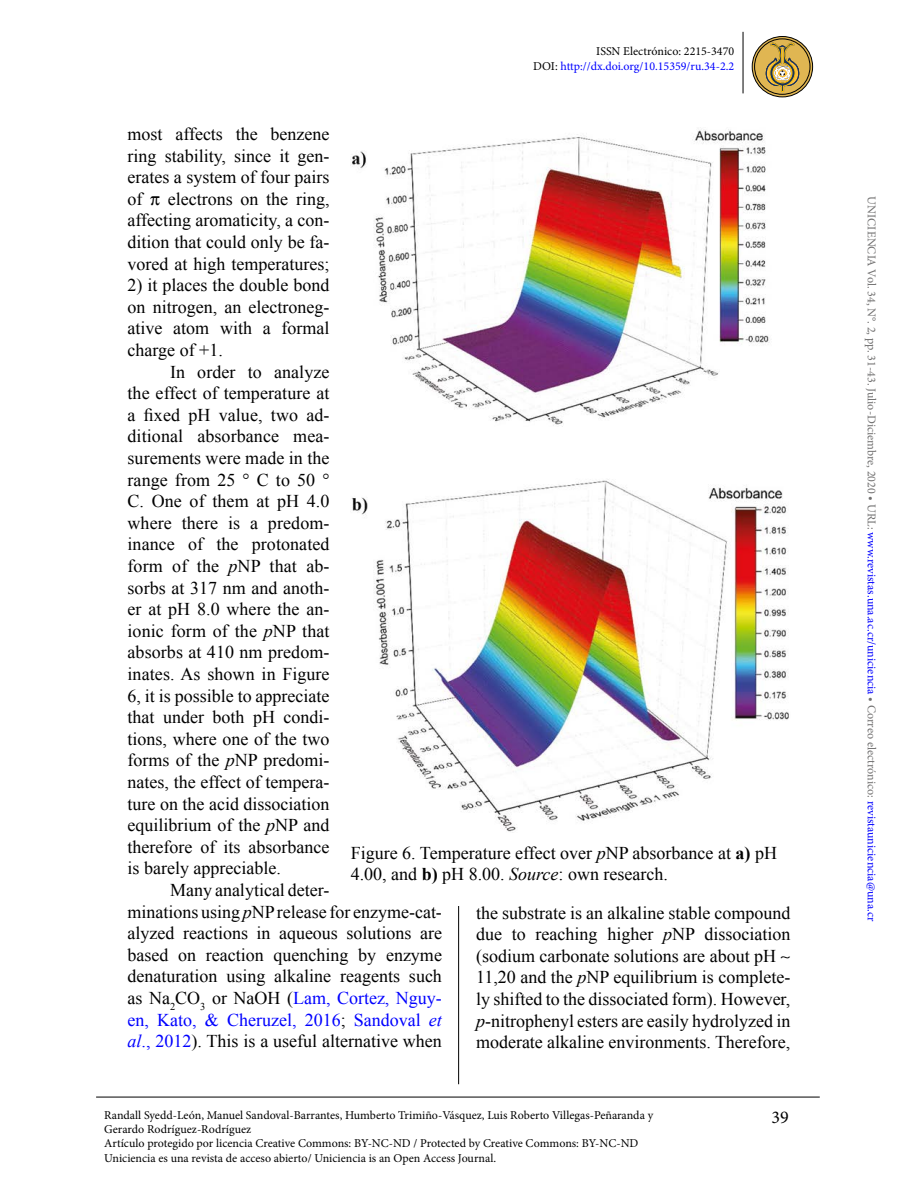
<style>
.page{position:relative;width:918px;height:1188px;background:#fff}
.page>*{position:absolute;margin:0;border:0;box-sizing:border-box;transform-origin:0 0}
.t1{font:18px/21.6px "Times New Roman";color:#000;text-align:justify}
.t2{font:18px "Minion Pro";color:#000}
.t3{font:12px/14.4px "Minion Pro";color:#000}
.t4{font:12px "Minion Pro";color:#706f6f}
.t5{font:12px/14.4px "Minion Pro";color:#00f;text-align:right}
.s1{color:#000}
.s2{font-style:italic}
.s3{color:#00f}
.s4{font-style:italic;color:#00f}
.s5{font-weight:700}
</style>
<div class="page">
<hr style="left:743px;top:32px;width:1px;height:61px;background:#000">
<hr style="left:458px;top:110px;width:1px;height:974px;background:#000">
<hr style="left:96px;top:1097px;width:724px;height:1px;background:#000">
<svg style="left:752px;top:37px;width:61px;height:60px"></svg>
<div style="left:754px;top:39px;width:56px;height:56px;border:1px solid #000;border-radius:50%"></div>
<div style="left:752px;top:36px;width:61px;height:61px;border:1px solid #000;border-radius:50%"></div>
<svg style="left:766px;top:42px;width:33px;height:50px;background:#bc9f53"></svg>
<img style="left:351px;top:128px;width:438px;height:705px">
<p class="t5" style="left:533px;top:45px;width:203px"><span class="s1">ISSN Electrónico: 2215-3470<br>DOI:</span> http://dx.doi.org/10.15359/ru.34-2.2</p>
<p class="t1" style="left:128px;top:123px;width:203px">most affects the benzene ring stability, since it gen&shy;erates a system of four pairs of</p>
<p class="t1" style="left:128px;top:188px;width:203px;text-indent:40px">electrons on the ring, affecting aromaticity, a con&shy;dition that could only be fa&shy;vored at high temperatures;</p>
<p class="t1" style="left:128px;top:274px;width:203px">2) it places the double bond on nitrogen, an electroneg&shy;ative atom with a formal charge of +1.</p>
<p class="t1" style="left:128px;top:361px;width:204px;text-indent:43px">In order to analyze the effect of temperature at a fixed pH value, two ad&shy;ditional absorbance mea&shy;surements were made in the range from 25 ° C to 50 ° C. One of them at pH 4.0 where there is a predom&shy;inance of the protonated form of the <span class="s2">p</span>NP that ab&shy;sorbs at 317 nm and anoth&shy;er at pH 8.0 where the an&shy;ionic form of the <span class="s2">p</span>NP that absorbs at 410 nm predom&shy;inates. As shown in Figure 6, it is possible to appreciate that under both pH condi&shy;tions, where one of the two forms of the <span class="s2">p</span>NP predomi&shy;nates, the effect of tempera&shy;ture on the acid dissociation equilibrium of the <span class="s2">p</span>NP and therefore of its absorbance is barely appreciable.</p>
<p class="t1" style="left:128px;top:879px;width:316px;text-align:left;text-indent:43px">Many analytical deter-<br>minations using <span class="s2">p</span>NP release for enzyme-cat&shy;alyzed reactions in aqueous solutions are based on reaction quenching by enzyme denaturation using alkaline reagents such as Na<sub>2</sub>CO<sub>3</sub> or NaOH (<span class="s3">Lam, Cortez, Nguy&shy;en, Kato, &amp; Cheruzel, 2016</span>; <span class="s3">Sandoval</span> <span class="s4">et al</span><span class="s3">., 2012</span>). This is a useful alternative when</p>
<p class="t1" style="left:351px;top:842px;width:428px">Figure 6. Temperature effect over <span class="s2">p</span>NP absorbance at <span class="s5">a)</span> pH<br>4.00, and <span class="s5">b)</span> pH 8.00. <span class="s2">Source</span>: own research.</p>
<p class="t1" style="left:476px;top:901px;width:316px">the substrate is an alkaline stable compound due to reaching higher <span class="s2">p</span>NP dissociation (sodium carbonate solutions are about pH ∼ 11,20 and the <span class="s2">p</span>NP equilibrium is complete&shy;ly shifted to the dissociated form). However, <span class="s2">p</span>-nitrophenyl esters are easily hydrolyzed in moderate alkaline environments. Therefore,</p>
<p class="t3" style="left:104px;top:1108px;width:551px">Randall Syedd-León, Manuel Sandoval-Barrantes, Humberto Trimiño-Vásquez, Luis Roberto Villegas-Peñaranda y Gerardo Rodríguez-Rodríguez<br>Artículo protegido por licencia Creative Commons: BY-NC-ND / Protected by Creative Commons: BY-NC-ND Uniciencia es una revista de acceso abierto/ Uniciencia is an Open Access Journal.</p>
<p class="t2" style="left:771px;top:1105px;width:19px">39</p>
<p class="t4" style="left:880px;top:196px;width:726px;rotate:90deg">UNICIENCIA Vol. 34, N°. 2, pp. 31-43. Julio-Diciembre, 2020 • URL: <span class="s3">www.revistas.una.ac.cr/uniciencia</span> • Correo electrónico: <span class="s3">revistauniciencia@una.cr</span></p>
</div>
